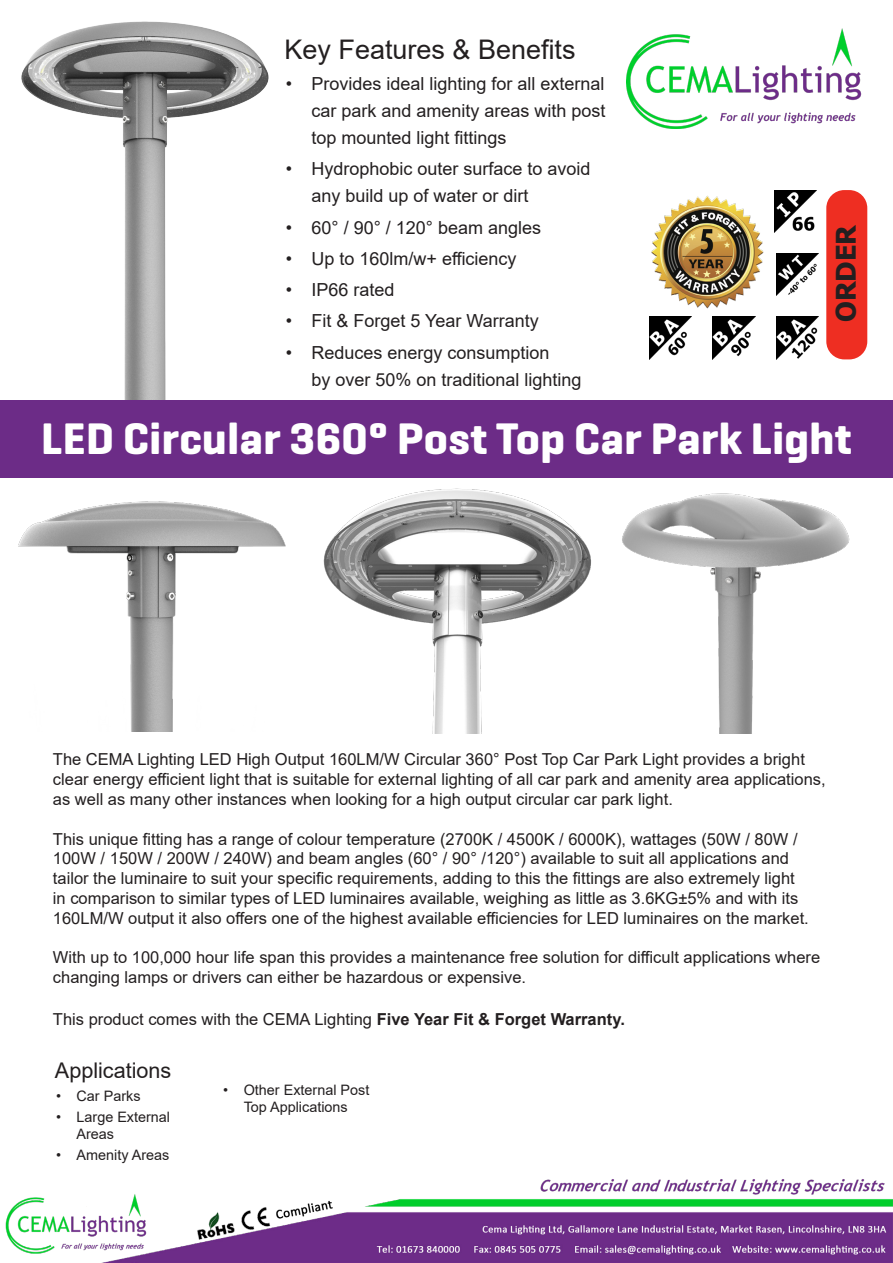
<style>
.page{position:relative;width:893px;height:1263px;background:#fff}
.page>*{position:absolute;margin:0;border:0;box-sizing:border-box;transform-origin:0 0}
.t1{font:700 45px "Geogrotesque";letter-spacing:.01em;color:#fff}
.t2{font:27px "Arial";color:#231f20}
.t3{font:700 27px "Tahoma";color:#231f20}
.t4{font:21.6px "Arial";color:#231f20}
.t5{font:18px/27px "Arial";color:#231f20}
.t6{font:16.5px/19.8px "Arial";color:#231f20}
.t7{font:14.4px/17.2px "Arial";color:#231f20}
.s1{font-weight:700}
</style>
<div class="page">
<img style="left:21px;top:21px;width:248px;height:379px">
<div style="left:0;top:400px;width:893px;height:78px;background:#6c2c87"></div>
<img style="left:5px;top:1179px;width:888px;height:84px">
<div style="left:826px;top:190px;width:41px;height:169px;background:#ee2e22;border-radius:18px"></div>
<img style="left:627px;top:29px;width:235px;height:99px">
<img style="left:651px;top:195px;width:113px;height:114px">
<img style="left:776px;top:253px;width:42px;height:43px">
<img style="left:713px;top:317px;width:42px;height:42px">
<img style="left:649px;top:317px;width:43px;height:42px">
<img style="left:776px;top:317px;width:42px;height:42px">
<img style="left:774px;top:190px;width:43px;height:43px">
<img style="left:323px;top:488px;width:268px;height:245px">
<img style="left:622px;top:493px;width:228px;height:241px">
<img style="left:18px;top:501px;width:268px;height:230px">
<p class="t2" style="left:284px;top:31px;width:293px">Key Features &amp; Benefits</p>
<p class="t5" style="left:311px;top:70px;width:296px;text-align:justify;text-indent:-26px">• Provides ideal lighting for all external car park and amenity areas with post top mounted light fittings</p>
<p class="t5" style="left:311px;top:155px;width:281px;text-indent:-26px">• Hydrophobic outer surface to avoid any build up of water or dirt</p>
<p class="t5" style="left:286px;top:214px;width:257px">• 60° / 90° / 120° beam angles</p>
<p class="t5" style="left:286px;top:245px;width:232px">• Up to 160lm/w+ efficiency</p>
<p class="t5" style="left:286px;top:276px;width:110px">• IP66 rated</p>
<p class="t5" style="left:286px;top:307px;width:254px">• Fit &amp; Forget 5 Year Warranty</p>
<p class="t5" style="left:311px;top:339px;width:272px;text-indent:-26px">• Reduces energy consumption<br>by over 50% on traditional lighting</p>
<p class="t3" style="left:827px;top:322px;width:99px;rotate:-90deg">ORDER</p>
<p class="t1" style="left:41px;top:410px;width:812px">LED Circular 360° Post Top Car Park Light</p>
<p class="t6" style="left:53px;top:749px;width:774px">The CEMA Lighting LED High Output 160LM/W Circular 360° Post Top Car Park Light provides a bright clear energy efficient light that is suitable for external lighting of all car park and amenity area applications, as well as many other instances when looking for a high output circular car park light.</p>
<p class="t6" style="left:53px;top:829px;width:757px">This unique fitting has a range of colour temperature (2700K / 4500K / 6000K), wattages (50W / 80W / 100W / 150W / 200W / 240W) and beam angles (60° / 90° /120°) available to suit all applications and tailor the luminaire to suit your specific requirements, adding to this the fittings are also extremely light in comparison to similar types of LED luminaires available, weighing as little as 3.6KG±5% and with its 160LM/W output it also offers one of the highest available efficiencies for LED luminaires on the market.</p>
<p class="t6" style="left:53px;top:947px;width:769px">With up to 100,000 hour life span this provides a maintenance free solution for difficult applications where changing lamps or drivers can either be hazardous or expensive.</p>
<p class="t6" style="left:53px;top:1009px;width:573px">This product comes with the CEMA Lighting <span class="s1">Five Year Fit &amp; Forget Warranty.</span></p>
<p class="t4" style="left:55px;top:1055px;width:118px">Applications</p>
<p class="t7" style="left:56px;top:1087px;width:86px">• Car Parks</p>
<p class="t7" style="left:77px;top:1108px;width:95px;text-indent:-20px">• Large External<br>Areas</p>
<p class="t7" style="left:56px;top:1146px;width:115px">• Amenity Areas</p>
<p class="t7" style="left:223px;top:1081px;width:148px;text-align:center">• Other External Post<br>Top Applications</p>
</div>
